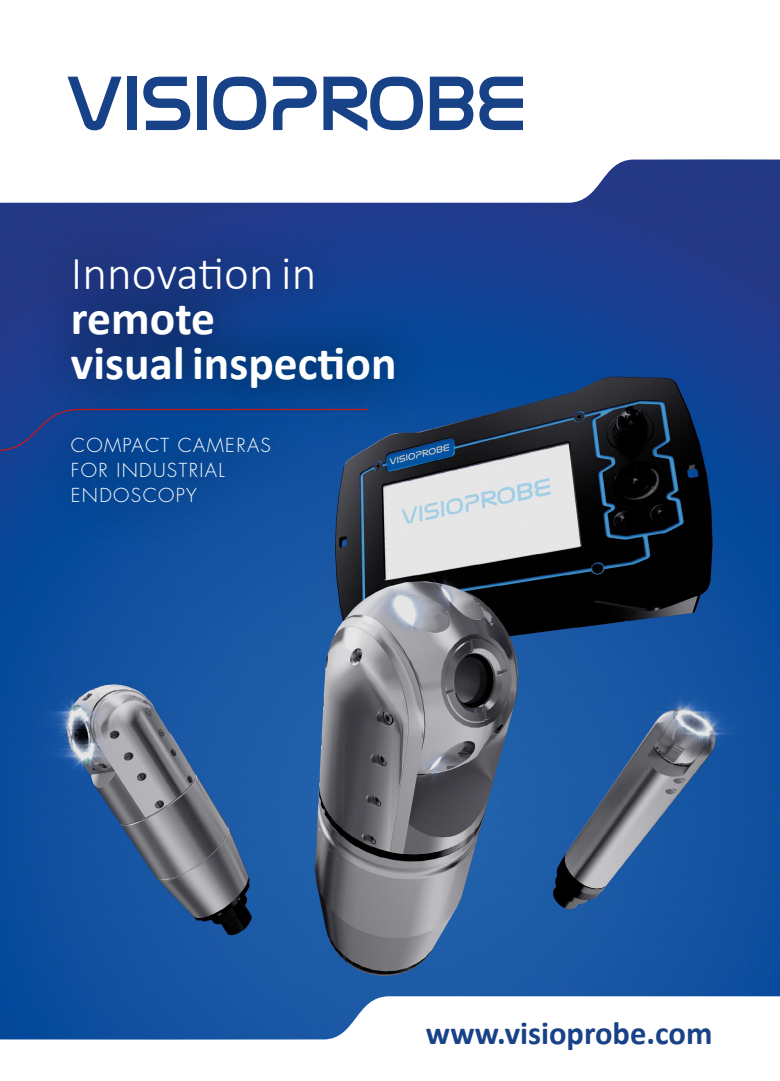
<style>
.page{position:relative;width:780px;height:1081px;background:#fff}
.page>*{position:absolute;margin:0;border:0;box-sizing:border-box;transform-origin:0 0}
.t1{font:700 47.5px/45px "Calibri";color:#fff}
.t2{font:300 47.5px "Calibri";color:#fff}
.t3{font:700 32.5px "Calibri";color:#184287}
.t4{font:300 18.75px/25px "Futura Std";letter-spacing:.07em;color:#fff}
</style>
<div class="page">
<img style="left:0;top:203px;width:780px;height:793px">
<svg style="left:0;top:408px;width:369px;height:44px;background:#154696"></svg>
<svg style="left:0;top:996px;width:780px;height:44px"></svg>
<svg style="left:0;top:118px;width:780px;height:85px"></svg>
<svg style="left:67px;top:77px;width:54px;height:53px"></svg>
<div style="left:127px;top:77px;width:9px;height:53px;background:#184287"></div>
<svg style="left:143px;top:77px;width:47px;height:53px"></svg>
<div style="left:197px;top:77px;width:9px;height:53px;background:#184287"></div>
<svg style="left:213px;top:77px;width:53px;height:53px"></svg>
<svg style="left:273px;top:77px;width:44px;height:53px"></svg>
<svg style="left:323px;top:77px;width:100px;height:54px"></svg>
<svg style="left:430px;top:77px;width:43px;height:53px"></svg>
<svg style="left:479px;top:77px;width:44px;height:53px"></svg>
<div style="left:29px;top:394px;width:279px;height:152px;background:#0a4998"></div>
<div style="left:27px;top:218px;width:412px;height:211px;background:#000;opacity:.75"></div>
<h1 class="t2" style="left:71px;top:244px;width:247px">Innovation in</h1>
<h1 class="t1" style="left:71px;top:294px;width:327px">remote<br>visual inspection</h1>
<p class="t4" style="left:71px;top:434px;width:202px">COMPACT CAMERAS<br>FOR INDUSTRIAL<br>ENDOSCOPY</p>
<h2 class="t3" style="left:426px;top:1010px;width:288px">www.visioprobe.com</h2>
</div>
